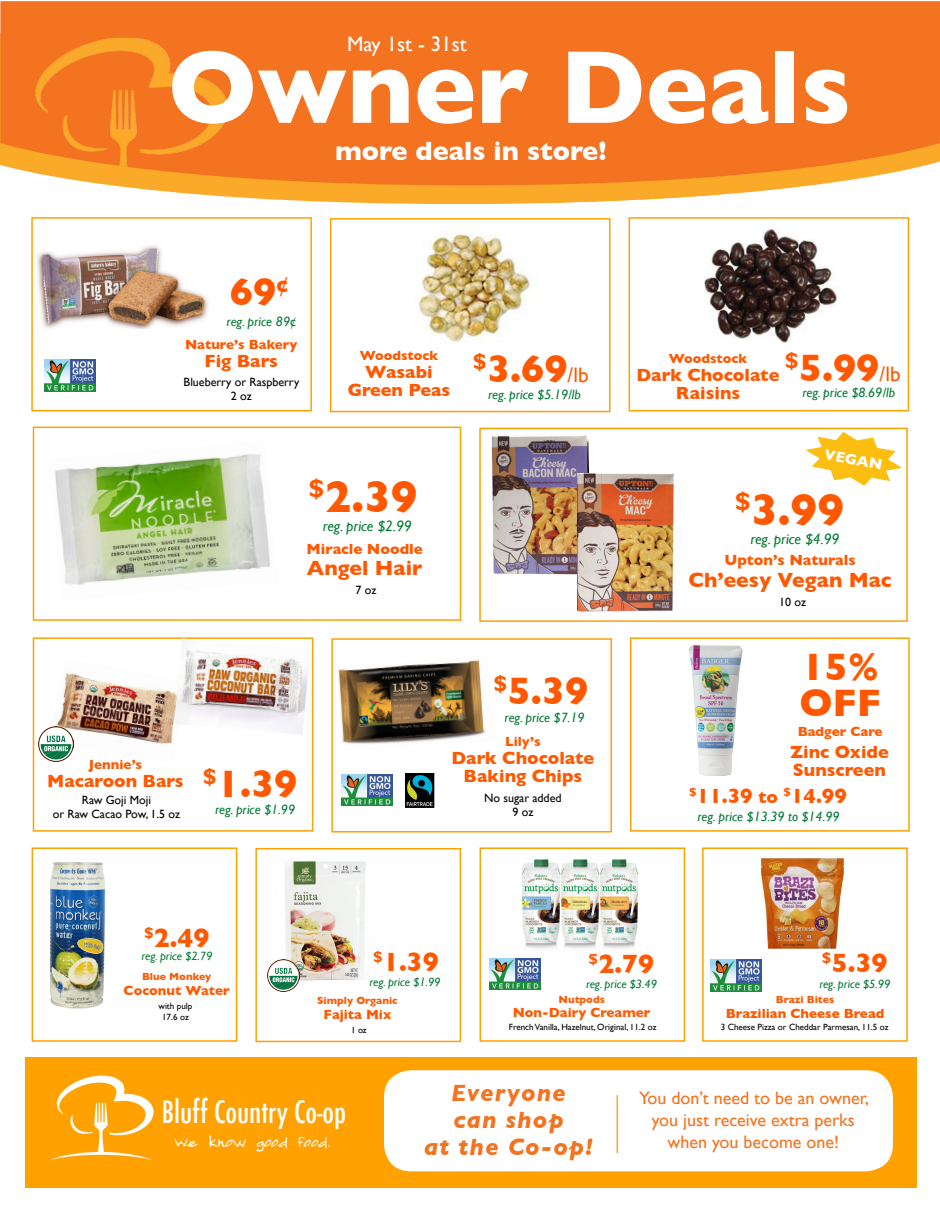
<style>
.page{position:relative;width:940px;height:1210px;background:#fff}
.page>*{position:absolute;margin:0;border:0;box-sizing:border-box;transform-origin:0 0}
.t1{font:700 105px "Gill Sans";color:#fff}
.t2{font:700 45px "Gill Sans";color:#ff5800}
.t3{font:700 39px "Gill Sans";color:#ff5800}
.t4{font:500 condensed 30px "Futura";color:#fff}
.t5{font:700 27px "Gill Sans";color:#ff5800}
.t6{font:700 27px "Gill Sans";color:#fff}
.t7{font:italic 700 24px "Gill Sans";letter-spacing:.05em;color:#f47321}
.t8{font:700 21px "Gill Sans";color:#ff5800}
.t9{font:21px "Gill Sans";color:#fff}
.t10{font:700 18px/18px "Gill Sans";color:#ff5800;text-align:center}
.t11{font:18px "Gill Sans";color:#f47321}
.t12{font:italic 15px "Gill Sans";color:#007934}
.t13{font:700 15px "Gill Sans";color:#ff5800}
.t14{font:700 15px "Gill Sans";color:#fff}
.t15{font:700 13.5px "Gill Sans";color:#ff5800}
.t16{font:italic 13.5px "Gill Sans";color:#007934}
.t17{font:13.5px "Almagro";color:#fff}
.t18{font:12px "Gill Sans";color:#000}
.t19{font:italic 12px "Gill Sans";color:#007934}
.t20{font:700 10.5px "Gill Sans";color:#ff5800}
.t21{font:9px "Gill Sans";color:#000}
.s1{font-style:normal}
.s2{font-weight:400;font-size:21px}
.s3{font-size:18px}
</style>
<div class="page">
<div style="left:255px;top:848px;width:206px;height:194px;border:2px solid #ffa100"></div>
<img style="left:267px;top:861px;width:99px;height:120px">
<div style="left:630px;top:637px;width:279px;height:194px;border:2px solid #ffa100"></div>
<div style="left:479px;top:428px;width:428px;height:194px;border:2px solid #ffa100"></div>
<div style="left:628px;top:217px;width:281px;height:194px;border:2px solid #ffa100"></div>
<div style="left:330px;top:218px;width:280px;height:194px;border:2px solid #ffa100"></div>
<div style="left:31px;top:217px;width:281px;height:194px;border:2px solid #ffa100"></div>
<div style="left:702px;top:847px;width:205px;height:194px;border:2px solid #ffa100"></div>
<div style="left:479px;top:847px;width:206px;height:194px;border:2px solid #ffa100"></div>
<div style="left:32px;top:847px;width:205px;height:194px;border:2px solid #ffa100"></div>
<div style="left:33px;top:426px;width:428px;height:195px;border:2px solid #ffa100"></div>
<div style="left:33px;top:637px;width:280px;height:194px;border:2px solid #ffa100"></div>
<div style="left:331px;top:638px;width:281px;height:194px;border:2px solid #ffa100"></div>
<div style="left:716px;top:963px;width:32px;height:30px;background:#1d8d3a;border-radius:50%"></div>
<svg style="left:109px;top:185px;width:704px;height:19px;fill:#faa928"></svg>
<div style="left:0;top:1px;width:940px;height:184px;background:#f47321"></div>
<img style="left:9px;top:38px;width:231px;height:140px">
<div style="left:25px;top:1057px;width:891px;height:131px;background:#ffa100"></div>
<div style="left:384px;top:1070px;width:509px;height:101px;background:#fff;border-radius:27px"></div>
<hr style="left:616px;top:1095px;width:2px;height:58px;background:#faa928">
<img style="left:50px;top:1075px;width:104px;height:85px">
<img style="left:44px;top:360px;width:52px;height:31px">
<img style="left:342px;top:774px;width:51px;height:32px">
<img style="left:710px;top:959px;width:51px;height:32px">
<img style="left:405px;top:773px;width:30px;height:34px">
<img style="left:268px;top:959px;width:31px;height:32px">
<img style="left:689px;top:646px;width:54px;height:130px">
<svg style="left:805px;top:432px;width:97px;height:54px"></svg>
<img style="left:489px;top:958px;width:52px;height:32px">
<img style="left:50px;top:673px;width:125px;height:89px">
<img style="left:175px;top:638px;width:135px;height:97px">
<img style="left:39px;top:727px;width:34px;height:34px">
<img style="left:418px;top:228px;width:119px;height:115px">
<img style="left:704px;top:229px;width:133px;height:114px">
<img style="left:491px;top:435px;width:97px;height:140px">
<img style="left:577px;top:474px;width:98px;height:138px">
<img style="left:55px;top:454px;width:215px;height:131px">
<img style="left:338px;top:660px;width:148px;height:84px">
<img style="left:37px;top:245px;width:171px;height:83px">
<img style="left:50px;top:862px;width:56px;height:147px">
<img style="left:521px;top:859px;width:117px;height:90px">
<img style="left:760px;top:857px;width:85px;height:93px">
<p class="t9" style="left:347px;top:31px;width:121px">May 1st - 31st</p>
<p class="t1" style="left:168px;top:26px;width:685px">Owner Deals</p>
<p class="t6" style="left:335px;top:135px;width:273px">more deals in store!</p>
<p class="t3" style="left:230px;top:269px;width:60px">69<sup>¢</sup></p>
<p class="t16" style="left:227px;top:314px;width:71px">reg. price 89<span class="s1">¢</span></p>
<p class="t15" style="left:185px;top:336px;width:114px">Nature’s Bakery</p>
<p class="t10" style="left:205px;top:351px;width:75px">Fig Bars</p>
<p class="t18" style="left:184px;top:375px;width:117px">Blueberry or Raspberry</p>
<p class="t18" style="left:231px;top:389px;width:22px">2 oz</p>
<p class="t15" style="left:360px;top:347px;width:80px">Woodstock</p>
<p class="t10" style="left:365px;top:363px;width:69px">Wasabi</p>
<p class="t10" style="left:348px;top:381px;width:104px">Green Peas</p>
<p class="t3" style="left:473px;top:346px;width:117px"><sup>$</sup>3.69<span class="s2">/lb</span></p>
<p class="t16" style="left:488px;top:387px;width:94px">reg. price $5.19/lb</p>
<p class="t2" style="left:308px;top:470px;width:111px"><sup>$</sup>2.39</p>
<p class="t12" style="left:323px;top:517px;width:90px">reg. price $2.99</p>
<p class="t13" style="left:306px;top:540px;width:118px">Miracle Noodle</p>
<p class="t8" style="left:307px;top:555px;width:117px">Angel Hair</p>
<p class="t18" style="left:355px;top:583px;width:22px">7 oz</p>
<p class="t3" style="left:784px;top:345px;width:117px"><sup>$</sup>5.99<span class="s2">/lb</span></p>
<p class="t15" style="left:668px;top:351px;width:80px">Woodstock</p>
<p class="t10" style="left:636px;top:366px;width:144px">Dark Chocolate<br>Raisins</p>
<p class="t16" style="left:802px;top:384px;width:94px">reg. price $8.69/lb</p>
<p class="t14" style="left:826px;top:445px;width:60px;rotate:11deg">VEGAN</p>
<p class="t2" style="left:734px;top:483px;width:111px"><sup>$</sup>3.99</p>
<p class="t12" style="left:750px;top:530px;width:90px">reg. price $4.99</p>
<p class="t13" style="left:724px;top:551px;width:133px">Upton’s Naturals</p>
<p class="t8" style="left:688px;top:567px;width:204px">Ch’eesy Vegan Mac</p>
<p class="t18" style="left:779px;top:595px;width:28px">10 oz</p>
<p class="t15" style="left:89px;top:757px;width:55px">Jennie’s</p>
<p class="t10" style="left:47px;top:772px;width:138px">Macaroon Bars</p>
<p class="t18" style="left:82px;top:792px;width:71px">Raw Goji Moji</p>
<p class="t18" style="left:53px;top:807px;width:129px">or Raw Cacao Pow, 1.5 oz</p>
<p class="t3" style="left:203px;top:761px;width:96px"><sup>$</sup>1.39</p>
<p class="t16" style="left:215px;top:802px;width:81px">reg. price $1.99</p>
<p class="t3" style="left:801px;top:644px;width:79px">15%</p>
<p class="t3" style="left:799px;top:680px;width:83px">OFF</p>
<p class="t3" style="left:493px;top:668px;width:96px"><sup>$</sup>5.39</p>
<p class="t16" style="left:504px;top:709px;width:81px">reg. price $7.19</p>
<p class="t15" style="left:797px;top:723px;width:86px">Badger Care</p>
<p class="t15" style="left:505px;top:733px;width:37px">Lily’s</p>
<p class="t10" style="left:451px;top:748px;width:144px">Dark Chocolate<br>Baking Chips</p>
<p class="t10" style="left:790px;top:742px;width:100px;text-align:left">Zinc Oxide<br>Sunscreen</p>
<p class="t8" style="left:689px;top:783px;width:159px"><sup>$</sup>11.39 <span class="s3">to</span> <sup>$</sup>14.99</p>
<p class="t16" style="left:697px;top:809px;width:143px">reg. price $13.39 to $14.99</p>
<p class="t18" style="left:484px;top:790px;width:79px">No sugar added</p>
<p class="t18" style="left:512px;top:805px;width:22px">9 oz</p>
<p class="t5" style="left:144px;top:921px;width:67px"><sup>$</sup>2.49</p>
<p class="t19" style="left:141px;top:949px;width:73px">reg. price $2.79</p>
<p class="t20" style="left:142px;top:970px;width:71px">Blue Monkey</p>
<p class="t15" style="left:124px;top:982px;width:108px">Coconut Water</p>
<p class="t21" style="left:158px;top:1001px;width:35px">with pulp</p>
<p class="t21" style="left:162px;top:1012px;width:28px">17.6 oz</p>
<p class="t5" style="left:373px;top:946px;width:67px"><sup>$</sup>1.39</p>
<p class="t19" style="left:369px;top:975px;width:73px">reg. price $1.99</p>
<p class="t20" style="left:317px;top:994px;width:82px">Simply Organic</p>
<p class="t15" style="left:323px;top:1006px;width:69px">Fajita Mix</p>
<p class="t21" style="left:351px;top:1024px;width:17px">1 oz</p>
<p class="t5" style="left:588px;top:948px;width:67px"><sup>$</sup>2.79</p>
<p class="t19" style="left:586px;top:977px;width:73px">reg. price $3.49</p>
<p class="t21" style="left:509px;top:1022px;width:149px">French Vanilla, Hazelnut, Original, 11.2 oz</p>
<p class="t20" style="left:558px;top:993px;width:48px">Nutpods</p>
<p class="t15" style="left:512px;top:1004px;width:139px">Non-Dairy Creamer</p>
<p class="t5" style="left:822px;top:947px;width:67px"><sup>$</sup>5.39</p>
<p class="t19" style="left:819px;top:976px;width:73px">reg. price $5.99</p>
<p class="t21" style="left:720px;top:1021px;width:169px">3 Cheese Pizza or Cheddar Parmesan, 11.5 oz</p>
<p class="t20" style="left:776px;top:993px;width:60px">Brazi Bites</p>
<p class="t15" style="left:725px;top:1005px;width:160px">Brazilian Cheese Bread</p>
<p class="t4" style="left:162px;top:1092px;width:185px">Bluff Country Co-op</p>
<p class="t17" style="left:174px;top:1133px;width:157px">We know good food.</p>
<p class="t7" style="left:451px;top:1079px;width:116px">Everyone</p>
<p class="t7" style="left:453px;top:1106px;width:112px">can shop</p>
<p class="t7" style="left:424px;top:1133px;width:170px">at the Co-op!</p>
<p class="t11" style="left:639px;top:1087px;width:231px">You don’t need to be an owner,</p>
<p class="t11" style="left:651px;top:1109px;width:205px">you just receive extra perks</p>
<p class="t11" style="left:667px;top:1131px;width:173px">when you become one!</p>
</div>
